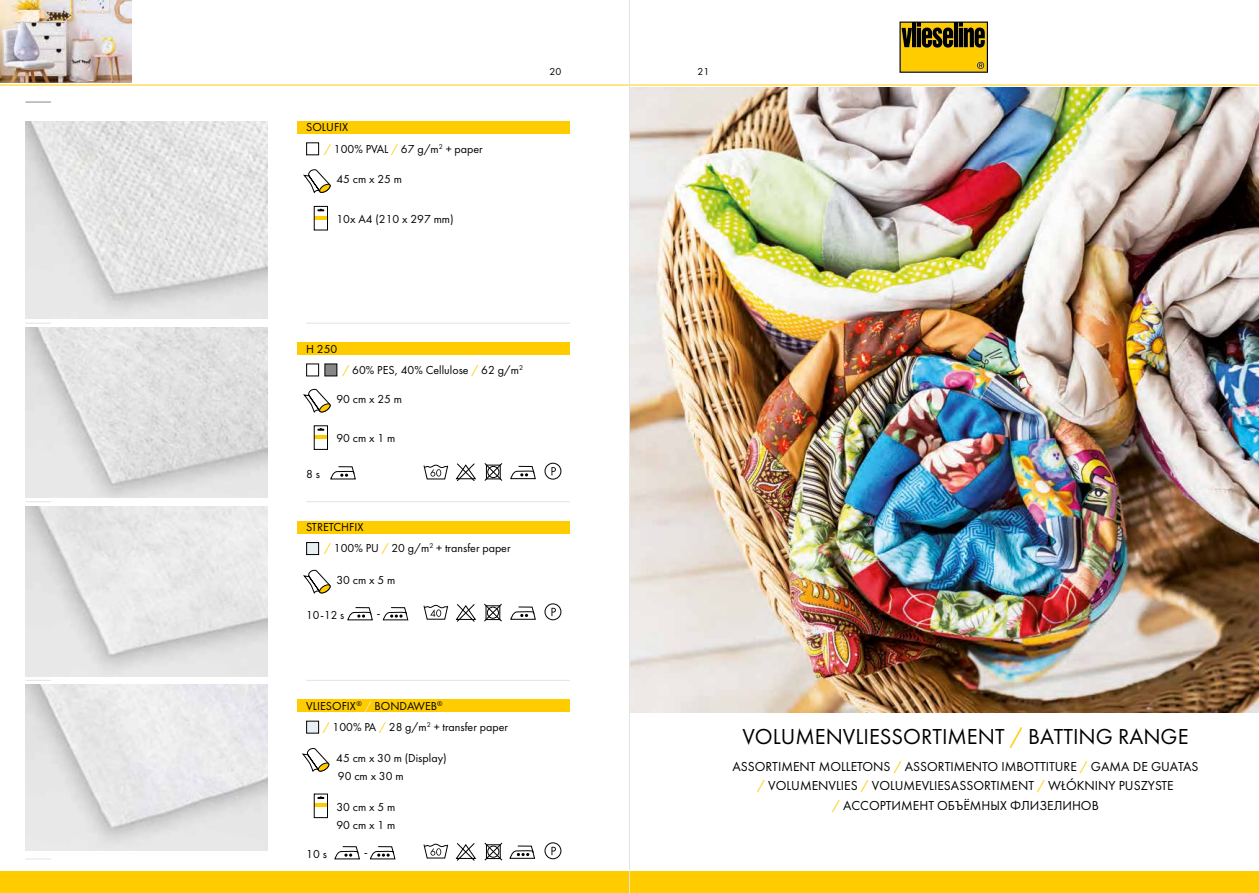
<style>
.page{position:relative;width:1259px;height:893px;background:#fff}
.page>*{position:absolute;margin:0;border:0;box-sizing:border-box;transform-origin:0 0}
.t1{font:22.5px "Futura Book TT";color:#000}
.t2{font:13.5px/19.5px "Futura Book TT";color:#000;text-align:center}
.t3{font:12px/21px "Futura Book TT";color:#000}
.t4{font:10.5px "Futura Book TT";color:#000}
.s1{color:#fc0}
.s2{color:#ffeaad}
</style>
<div class="page">
<hr style="left:0;top:85px;width:629px;height:1px;background:#fc0">
<img style="left:0;top:0;width:132px;height:83px">
<hr style="left:306px;top:323px;width:264px;height:1px;background:#e3e3e3">
<hr style="left:306px;top:501px;width:264px;height:1px;background:#e3e3e3">
<hr style="left:306px;top:680px;width:264px;height:1px;background:#e3e3e3">
<svg style="left:26px;top:102px;width:25px;height:1px"></svg>
<svg style="left:26px;top:323px;width:25px;height:1px"></svg>
<svg style="left:26px;top:501px;width:25px;height:1px"></svg>
<svg style="left:26px;top:680px;width:25px;height:1px"></svg>
<svg style="left:26px;top:859px;width:25px;height:1px"></svg>
<div style="left:0;top:872px;width:629px;height:21px;background:#fc0"></div>
<div style="left:298px;top:521px;width:272px;height:13px;background:#fc0"></div>
<svg style="left:303px;top:570px;width:28px;height:24px"></svg>
<div style="left:307px;top:543px;width:11px;height:11px;background:#e8eff3"></div>
<div style="left:306px;top:542px;width:13px;height:13px;border:1px solid #000"></div>
<div style="left:298px;top:699px;width:272px;height:13px;background:#fc0"></div>
<div style="left:307px;top:721px;width:11px;height:12px;background:#e8eff3"></div>
<div style="left:306px;top:721px;width:13px;height:12px;border:1px solid #000"></div>
<svg style="left:302px;top:748px;width:28px;height:24px"></svg>
<svg style="left:347px;top:607px;width:26px;height:14px"></svg>
<svg style="left:382px;top:607px;width:27px;height:14px"></svg>
<svg style="left:423px;top:605px;width:26px;height:15px"></svg>
<div style="left:544px;top:603px;width:17px;height:17px;border:1px solid #000;border-radius:50%"></div>
<svg style="left:551px;top:608px;width:5px;height:8px"></svg>
<svg style="left:455px;top:604px;width:21px;height:18px"></svg>
<svg style="left:484px;top:603px;width:18px;height:19px"></svg>
<svg style="left:510px;top:606px;width:26px;height:14px"></svg>
<svg style="left:423px;top:843px;width:26px;height:16px"></svg>
<div style="left:544px;top:842px;width:17px;height:17px;border:1px solid #000;border-radius:50%"></div>
<svg style="left:551px;top:847px;width:5px;height:8px"></svg>
<svg style="left:455px;top:843px;width:21px;height:18px"></svg>
<svg style="left:484px;top:842px;width:18px;height:19px"></svg>
<svg style="left:509px;top:845px;width:26px;height:14px"></svg>
<svg style="left:334px;top:846px;width:26px;height:14px"></svg>
<svg style="left:369px;top:846px;width:27px;height:14px"></svg>
<div style="left:298px;top:342px;width:272px;height:13px;background:#fc0"></div>
<div style="left:298px;top:121px;width:272px;height:13px;background:#fc0"></div>
<div style="left:306px;top:142px;width:13px;height:13px;border:1px solid #000"></div>
<svg style="left:303px;top:169px;width:28px;height:24px"></svg>
<svg style="left:330px;top:466px;width:26px;height:14px"></svg>
<svg style="left:423px;top:464px;width:26px;height:16px"></svg>
<div style="left:544px;top:463px;width:17px;height:17px;border:1px solid #000;border-radius:50%"></div>
<svg style="left:551px;top:467px;width:5px;height:8px"></svg>
<svg style="left:455px;top:463px;width:21px;height:18px"></svg>
<svg style="left:484px;top:463px;width:18px;height:18px"></svg>
<svg style="left:510px;top:465px;width:26px;height:15px"></svg>
<div style="left:325px;top:364px;width:11px;height:12px;background:#878786"></div>
<div style="left:324px;top:364px;width:13px;height:12px;border:1px solid #000"></div>
<div style="left:306px;top:364px;width:13px;height:12px;border:1px solid #000"></div>
<svg style="left:303px;top:389px;width:28px;height:24px"></svg>
<hr style="left:314px;top:435px;width:13px;height:4px;background:#fc0">
<div style="left:314px;top:425px;width:14px;height:25px;border:1px solid #000"></div>
<svg style="left:317px;top:428px;width:7px;height:3px"></svg>
<hr style="left:314px;top:803px;width:13px;height:4px;background:#fc0">
<div style="left:314px;top:794px;width:14px;height:24px;border:1px solid #000"></div>
<svg style="left:317px;top:796px;width:7px;height:3px"></svg>
<hr style="left:629px;top:85px;width:630px;height:1px;background:#fc0">
<img style="left:630px;top:87px;width:629px;height:625px">
<svg style="left:899px;top:22px;width:89px;height:51px;background:#a3840a"></svg>
<div style="left:629px;top:872px;width:630px;height:21px;background:#fc0"></div>
<hr style="left:314px;top:216px;width:13px;height:4px;background:#fc0">
<div style="left:314px;top:206px;width:14px;height:24px;border:1px solid #000"></div>
<svg style="left:317px;top:209px;width:7px;height:2px"></svg>
<hr style="left:629px;top:0;width:1px;height:893px;background:#e3e3e3">
<img style="left:26px;top:121px;width:242px;height:198px">
<img style="left:26px;top:327px;width:242px;height:170px">
<img style="left:26px;top:506px;width:242px;height:170px">
<img style="left:26px;top:685px;width:242px;height:165px">
<p class="t3" style="left:324px;top:117px;width:160px;text-indent:-18px">SOLUFIX<br><span class="s1">/</span> 100% PVAL <span class="s1">/</span> 67 g/m<sup>2</sup> + paper</p>
<p class="t3" style="left:336px;top:169px;width:67px">45 cm x 25 m</p>
<p class="t3" style="left:336px;top:208px;width:119px">10x A4 (210 x 297 mm)</p>
<p class="t4" style="left:549px;top:65px;width:14px">20</p>
<p class="t4" style="left:697px;top:65px;width:14px">21</p>
<p class="t3" style="left:306px;top:338px;width:33px">H 250</p>
<p class="t3" style="left:342px;top:359px;width:182px"><span class="s1">/</span> 60% PES, 40% Cellulose <span class="s1">/</span> 62 g/m<sup>2</sup></p>
<p class="t3" style="left:306px;top:464px;width:15px">8 s</p>
<p class="t3" style="left:336px;top:388px;width:67px">90 cm x 25 m</p>
<p class="t3" style="left:336px;top:428px;width:60px">90 cm x 1 m</p>
<p class="t3" style="left:324px;top:517px;width:188px;text-indent:-18px">STRETCHFIX<br><span class="s1">/</span> 100% PU <span class="s1">/</span> 20 g/m<sup>2</sup> + transfer paper</p>
<p class="t3" style="left:336px;top:569px;width:60px">30 cm x 5 m</p>
<p class="t3" style="left:306px;top:604px;width:39px">10-12 s</p>
<p class="t3" style="left:377px;top:602px;width:5px">-</p>
<p class="t3" style="left:306px;top:695px;width:138px">VLIESOFIX<sup>®</sup> <span class="s2">/</span> BONDAWEB<sup>®</sup></p>
<p class="t3" style="left:323px;top:716px;width:187px"><span class="s1">/</span> 100% PA <span class="s1">/</span> 28 g/m<sup>2</sup> + transfer paper</p>
<p class="t3" style="left:336px;top:749px;width:112px;line-height:18px">45 cm x 30 m (Display)<br>90 cm x 30 m</p>
<p class="t3" style="left:336px;top:798px;width:60px;line-height:18px">30 cm x 5 m<br>90 cm x 1 m</p>
<p class="t3" style="left:306px;top:843px;width:22px">10 s</p>
<p class="t3" style="left:364px;top:841px;width:5px">-</p>
<h1 class="t1" style="left:742px;top:723px;width:447px">VOLUMENVLIESSORTIMENT <span class="s1">/</span> BATTING RANGE</h1>
<p class="t2" style="left:732px;top:756px;width:468px">ASSORTIMENT MOLLETONS <span class="s1">/</span> ASSORTIMENTO IMBOTTITURE <span class="s1">/</span> GAMA DE GUATAS <span class="s1">/</span> VOLUMENVLIES <span class="s1">/</span> VOLUMEVLIESASSORTIMENT <span class="s1">/</span> WŁÓKNINY PUSZYSTE<br><span class="s1">/</span> АССОРТИМЕНТ ОБЪЁМНЫХ ФЛИЗЕЛИНОВ</p>
</div>
